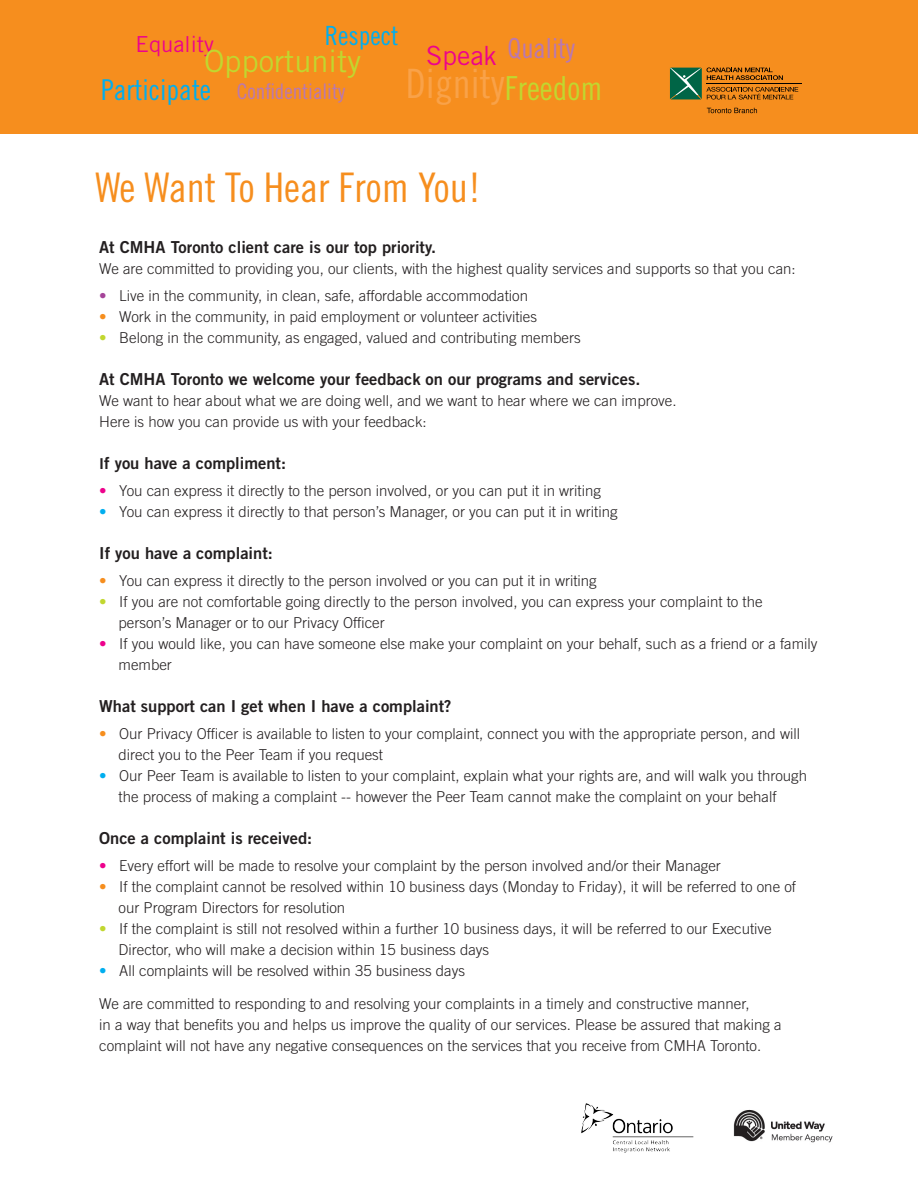
<style>
.page{position:relative;width:918px;height:1188px;background:#fff}
.page>*{position:absolute;margin:0;border:0;box-sizing:border-box;transform-origin:0 0}
.t1{font:40.8px "Trade Gothic Cond Eighteen";color:#f68e1e}
.t2{font:40.5px "Trade Gothic Cond Eighteen";color:#f9a249}
.t3{font:33.15px "Trade Gothic Cond Eighteen";color:#c1d72f}
.t4{font:30.6px "Trade Gothic";color:#c1d72f}
.t5{font:28.65px "Trade Gothic Cond Eighteen";color:#00aeef}
.t6{font:27.6px "Trade Gothic Cond Eighteen";color:#b978b2}
.t7{font:26.55px "Trade Gothic Cond Eighteen";color:#00aeef}
.t8{font:26.55px "Trade Gothic";color:#ed028c}
.t9{font:22.05px "Trade Gothic";color:#ed028c}
.t10{font:21.45px "Trade Gothic Cond Eighteen";color:#b978b2}
.t11{font:16.5px "Trade Gothic Bold Two";color:#231f20}
.list{font:300 15px/21px "Trade Gothic";color:#231f20}
.s1{color:#a54499}
.s2{color:#f68e1e}
.s3{color:#c1d72f}
.s4{font-size:15px}
.s5{color:#ed028c}
.s6{color:#00aeef}
</style>
<div class="page">
<img style="left:733px;top:1109px;width:100px;height:34px">
<img style="left:581px;top:1103px;width:113px;height:50px">
<div style="left:0;top:0;width:918px;height:133px;background:#f68e1e"></div>
<svg style="left:670px;top:68px;width:128px;height:31px"></svg>
<hr style="left:706px;top:83px;width:96px;height:1px;background:#000">
<svg style="left:707px;top:108px;width:50px;height:5px"></svg>
<p class="t7" style="left:325px;top:20px;width:75px">Respect</p>
<p class="t9" style="left:136px;top:31px;width:80px">Equality</p>
<p class="t6" style="left:508px;top:31px;width:69px">Quality</p>
<p class="t4" style="left:204px;top:43px;width:158px">Opportunity</p>
<p class="t8" style="left:426px;top:39px;width:72px">Speak</p>
<p class="t10" style="left:237px;top:79px;width:110px">Confidentiality</p>
<p class="t2" style="left:406px;top:59px;width:100px">Dignity</p>
<p class="t3" style="left:505px;top:68px;width:99px">Freedom</p>
<p class="t5" style="left:101px;top:73px;width:112px">Participate</p>
<p class="t1" style="left:95px;top:163px;width:388px">We Want To Hear From You!</p>
<p class="t11" style="left:99px;top:236px;width:339px">At CMHA Toronto client care is our top priority.</p>
<p class="list" style="left:99px;top:257px;width:698px">We are committed to providing you, our clients, with the highest quality services and supports so that you can:</p>
<p class="list" style="left:99px;top:284px;width:430px"><span class="s1">•</span> Live in the community, in clean, safe, affordable accommodation</p>
<p class="list" style="left:99px;top:305px;width:439px"><span class="s2">•</span> Work in the community, in paid employment or volunteer activities</p>
<p class="list" style="left:99px;top:326px;width:483px"><span class="s3">•</span> Belong in the community, as engaged, valued and contributing members</p>
<p class="t11" style="left:99px;top:368px;width:543px">At CMHA Toronto we welcome your feedback on our programs and services.</p>
<p class="list" style="left:99px;top:389px;width:579px">We want to hear about what we are doing well, and we want to hear where we can improve.</p>
<p class="list" style="left:99px;top:410px;width:329px">Here is how you can provide us with your feedback:</p>
<p class="t11" style="left:99px;top:452px;width:188px"><span class="s4">I</span>f you have a compliment:</p>
<p class="list" style="left:99px;top:479px;width:503px"><span class="s5">•</span> You can express it directly to the person involved, or you can put it in writing</p>
<p class="list" style="left:99px;top:500px;width:520px"><span class="s6">•</span> You can express it directly to that person’s Manager, or you can put it in writing</p>
<p class="t11" style="left:99px;top:542px;width:175px">If you have a complaint:</p>
<p class="list" style="left:99px;top:569px;width:499px"><span class="s2">•</span> You can express it directly to the person involved or you can put it in writing</p>
<p class="list" style="left:119px;top:590px;width:645px;text-indent:-19px"><span class="s3">•</span> If you are not comfortable going directly to the person involved, you can express your complaint to the person’s Manager or to our Privacy Officer</p>
<p class="list" style="left:119px;top:632px;width:700px;text-indent:-19px"><span class="s5">•</span> If you would like, you can have someone else make your complaint on your behalf, such as a friend or a family member</p>
<p class="t11" style="left:99px;top:695px;width:354px">What support can I get when I have a complaint?</p>
<p class="list" style="left:119px;top:722px;width:683px;text-indent:-19px"><span class="s2">•</span> Our Privacy Officer is available to listen to your complaint, connect you with the appropriate person, and will direct you to the Peer Team if you request</p>
<p class="list" style="left:119px;top:764px;width:690px;text-indent:-19px"><span class="s6">•</span> Our Peer Team is available to listen to your complaint, explain what your rights are, and will walk you through the process of making a complaint -- however the Peer Team cannot make the complaint on your behalf</p>
<p class="t11" style="left:99px;top:827px;width:215px">Once a complaint is received:</p>
<p class="list" style="left:99px;top:854px;width:623px"><span class="s5">•</span> Every effort will be made to resolve your complaint by the person involved and/or their Manager</p>
<p class="list" style="left:119px;top:875px;width:679px;text-indent:-19px"><span class="s2">•</span> If the complaint cannot be resolved within 10 business days (Monday to Friday), it will be referred to one of our Program Directors for resolution</p>
<p class="list" style="left:119px;top:917px;width:655px;text-indent:-19px"><span class="s3">•</span> If the complaint is still not resolved within a further 10 business days, it will be referred to our Executive<br>Director, who will make a decision within 15 business days</p>
<p class="list" style="left:99px;top:959px;width:367px"><span class="s6">•</span> All complaints will be resolved within 35 business days</p>
<p class="list" style="left:99px;top:992px;width:652px">We are committed to responding to and resolving your complaints in a timely and constructive manner,</p>
<p class="list" style="left:99px;top:1013px;width:684px">in a way that benefits you and helps us improve the quality of our services. Please be assured that making a complaint will not have any negative consequences on the services that you receive from CMHA Toronto.</p>
</div>
